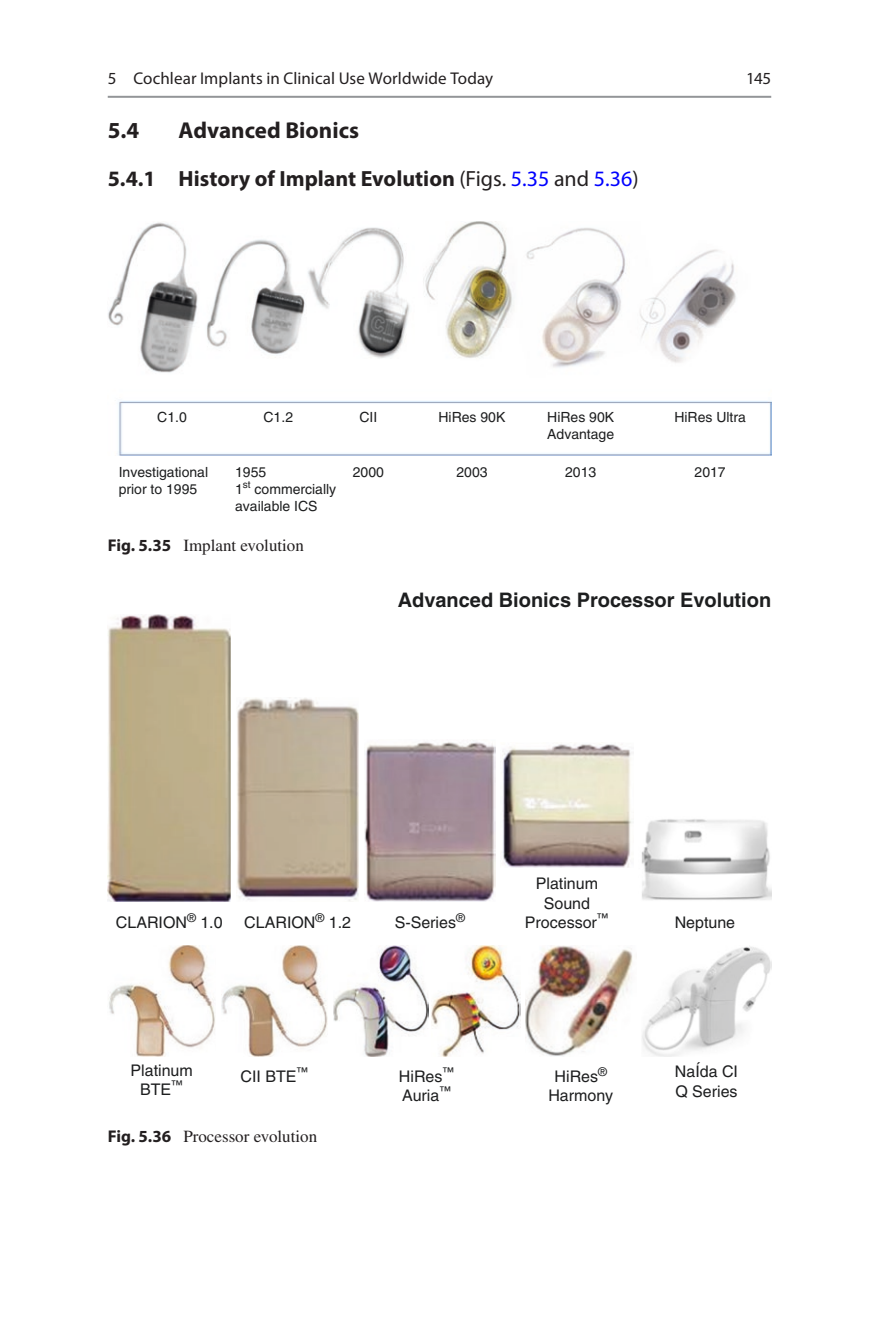
<style>
.page{position:relative;width:879px;height:1333px;background:#fff}
.page>*{position:absolute;margin:0;border:0;box-sizing:border-box;transform-origin:0 0}
.t1{font:700 23px "Myriad Pro";color:#231f20}
.t2{font:700 22px "Myriad Pro";color:#231f20}
.t3{font:700 20px "Helvetica";color:#1d1e1f}
.t4{font:17px "Times LT Std";color:#231f20}
.t5{font:17px "Myriad Pro Regular 3";letter-spacing:.005em;color:#231f20}
.t6{font:17px "Myriad Pro";color:#231f20}
.t7{font:16px/19.2px "Helvetica 10";color:#1d1e1f;text-align:center}
.t8{font:14px/16.8px "Helvetica 9";color:#1d1e1f}
.s1{font-weight:400}
.s2{font-weight:400;color:#00f}
.s3{font-family:"Myriad Pro";font-weight:700}
</style>
<div class="page">
<img style="left:108px;top:221px;width:663px;height:234px">
<img style="left:108px;top:614px;width:123px;height:287px">
<img style="left:237px;top:697px;width:122px;height:204px">
<img style="left:365px;top:742px;width:130px;height:159px">
<img style="left:502px;top:744px;width:130px;height:123px">
<img style="left:641px;top:819px;width:130px;height:81px">
<img style="left:109px;top:945px;width:106px;height:111px">
<img style="left:221px;top:945px;width:106px;height:111px">
<img style="left:333px;top:945px;width:95px;height:111px">
<img style="left:431px;top:945px;width:89px;height:111px">
<img style="left:526px;top:945px;width:107px;height:111px">
<img style="left:642px;top:947px;width:129px;height:109px">
<hr style="left:108px;top:96px;width:663px;height:2px;background:#939598">
<p class="t5" style="left:108px;top:68px;width:387px">5 Cochlear Implants in Clinical Use Worldwide Today</p>
<h1 class="t1" style="left:108px;top:115px;width:33px">5.4</h1>
<h1 class="t1" style="left:179px;top:115px;width:182px">Advanced Bionics</h1>
<h2 class="t2" style="left:108px;top:164px;width:532px">5.4.1 History of Implant Evolution <span class="s1">(Figs.</span> <span class="s2">5.35</span> <span class="s1">and</span> <span class="s2">5.36</span><span class="s1">)</span></h2>
<p class="t6" style="left:746px;top:68px;width:27px">145</p>
<p class="t8" style="left:157px;top:409px;width:31px">C1.0</p>
<p class="t8" style="left:263px;top:409px;width:31px">C1.2</p>
<p class="t8" style="left:359px;top:409px;width:19px">CII</p>
<p class="t8" style="left:438px;top:409px;width:68px">HiRes 90K</p>
<p class="t8" style="left:547px;top:409px;width:68px">HiRes 90K<br>Advantage</p>
<p class="t8" style="left:674px;top:409px;width:73px">HiRes Ultra</p>
<p class="t8" style="left:235px;top:463px;width:33px">1955</p>
<p class="t8" style="left:353px;top:463px;width:33px">2000</p>
<p class="t8" style="left:456px;top:463px;width:33px">2003</p>
<p class="t8" style="left:565px;top:463px;width:33px">2013</p>
<p class="t8" style="left:694px;top:463px;width:33px">2017</p>
<p class="t8" style="left:235px;top:480px;width:103px">1<sup>st</sup> commercially available ICS</p>
<p class="t8" style="left:119px;top:463px;width:91px">Investigational prior to 1995</p>
<p class="t4" style="left:108px;top:535px;width:198px"><span class="s3">Fig. 5.35</span> Implant evolution</p>
<h3 class="t3" style="left:398px;top:587px;width:375px">Advanced Bionics Processor Evolution</h3>
<p class="t7" style="left:116px;top:912px;width:108px">CLARION<sup>®</sup> 1.0</p>
<p class="t7" style="left:244px;top:912px;width:108px">CLARION<sup>®</sup> 1.2</p>
<p class="t7" style="left:395px;top:912px;width:72px">S-Series<sup>®</sup></p>
<p class="t7" style="left:525px;top:874px;width:86px">Platinum<br>Sound<br>Processor<sup>™</sup></p>
<p class="t7" style="left:675px;top:912px;width:62px">Neptune</p>
<p class="t7" style="left:131px;top:1060px;width:64px">Platinum<br>BTE<sup>™</sup></p>
<p class="t7" style="left:240px;top:1066px;width:70px">CII BTE<sup>™</sup></p>
<p class="t7" style="left:399px;top:1066px;width:57px;text-align:left">HiRes<sup>™<br></sup>Auria<sup>™</sup></p>
<p class="t7" style="left:548px;top:1066px;width:66px">HiRes<sup>®<br></sup>Harmony</p>
<p class="t7" style="left:675px;top:1062px;width:65px;text-align:left">NaÍda CI<br>Q Series</p>
<p class="t4" style="left:108px;top:1126px;width:211px"><span class="s3">Fig. 5.36</span> Processor evolution</p>
</div>
